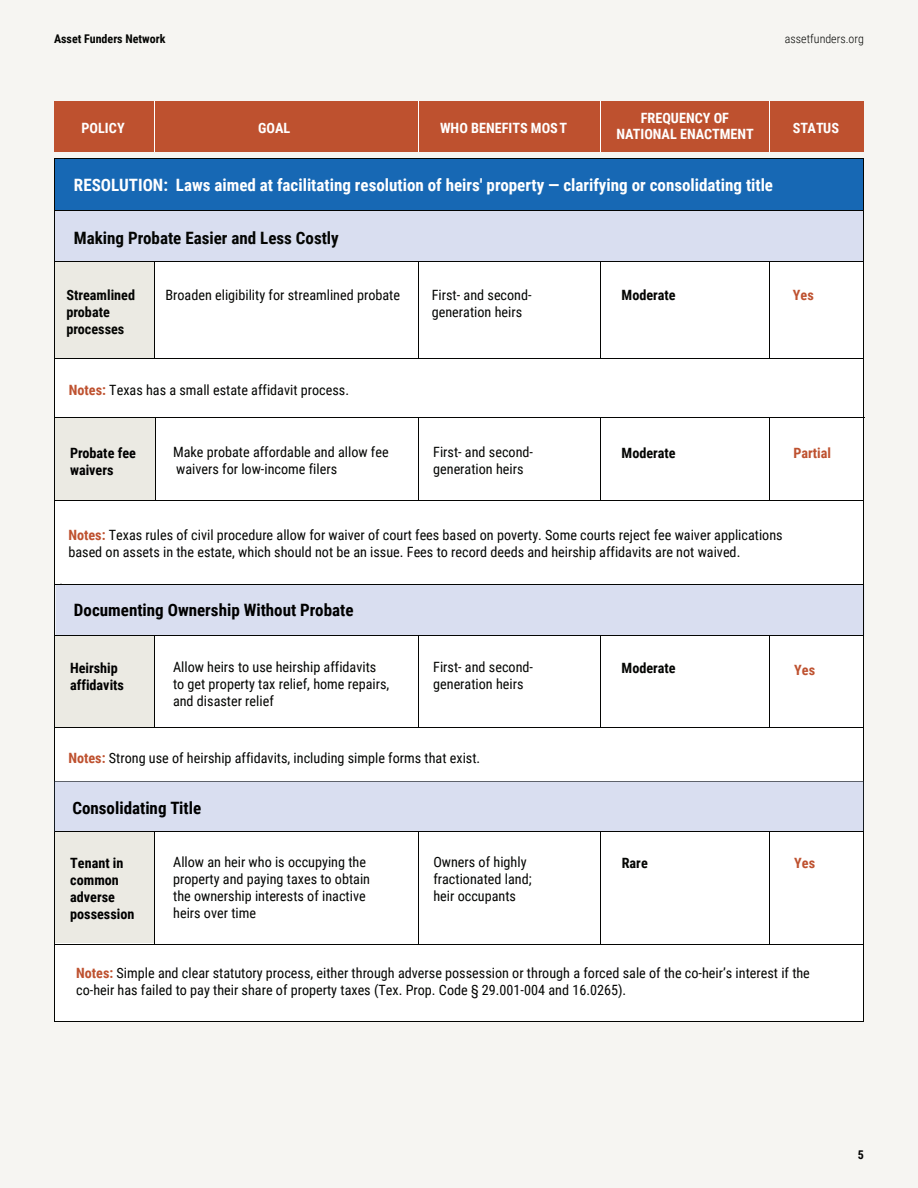
<style>
.page{position:relative;width:918px;height:1188px;background:#f6f5f2}
.page>*{position:absolute;margin:0;border:0;box-sizing:border-box;transform-origin:0 0}
.t1{font:700 16.95px "Roboto Condensed";color:#fff}
.t2{font:700 16.95px "Roboto Condensed";color:#000}
.t3{font:700 16.95px "Roboto Condensed";color:#040503}
.t4{font:14.25px/17px "Roboto Condensed";color:#040503}
.t5{font:700 14.25px/17px "Roboto Condensed";color:#000}
.t6{font:700 14.25px/15.6px "Roboto Condensed";color:#fff;text-align:center}
.t7{font:700 14.25px/17px "Roboto Condensed";color:#040503}
.t8{font:700 14.25px "Roboto Condensed";color:#be512f}
.t9{font:700 12px "Roboto Condensed";color:#040503}
.t10{font:300 12px "Roboto Condensed";color:#040503}
.t11{font:700 12px "Roboto Condensed";color:#000}
.s1{font-weight:700;color:#be512f}
</style>
<div class="page">
<div style="left:54px;top:246px;width:810px;height:776px;background:#fff"></div>
<div style="left:55px;top:832px;width:99px;height:111px;background:#ebeae3"></div>
<div style="left:55px;top:261px;width:99px;height:98px;background:#ebeae3"></div>
<div style="left:55px;top:418px;width:101px;height:83px;background:#ebeae3"></div>
<div style="left:55px;top:635px;width:99px;height:92px;background:#ebeae3"></div>
<div style="left:55px;top:211px;width:809px;height:50px;background:#d9def0"></div>
<div style="left:55px;top:159px;width:809px;height:51px;background:#1768b4"></div>
<div style="left:56px;top:585px;width:808px;height:51px;background:#d9def0"></div>
<hr style="left:864px;top:159px;width:1px;height:862px;background:#040503">
<hr style="left:55px;top:158px;width:809px;height:1px;background:#040503">
<hr style="left:55px;top:210px;width:809px;height:1px;background:#040503">
<hr style="left:55px;top:261px;width:809px;height:1px;background:#040503">
<hr style="left:55px;top:159px;width:1px;height:862px;background:#040503">
<hr style="left:154px;top:261px;width:1px;height:98px;background:#040503">
<hr style="left:418px;top:261px;width:1px;height:98px;background:#040503">
<hr style="left:600px;top:261px;width:1px;height:98px;background:#040503">
<hr style="left:769px;top:261px;width:1px;height:98px;background:#040503">
<hr style="left:154px;top:636px;width:1px;height:91px;background:#040503">
<hr style="left:154px;top:832px;width:1px;height:112px;background:#040503">
<hr style="left:418px;top:832px;width:1px;height:112px;background:#040503">
<hr style="left:600px;top:832px;width:1px;height:112px;background:#040503">
<hr style="left:769px;top:832px;width:1px;height:112px;background:#040503">
<hr style="left:155px;top:418px;width:1px;height:83px;background:#040503">
<hr style="left:418px;top:418px;width:1px;height:83px;background:#040503">
<hr style="left:600px;top:418px;width:1px;height:83px;background:#040503">
<hr style="left:769px;top:418px;width:1px;height:83px;background:#040503">
<hr style="left:418px;top:636px;width:1px;height:91px;background:#040503">
<hr style="left:600px;top:636px;width:1px;height:91px;background:#040503">
<hr style="left:769px;top:636px;width:1px;height:91px;background:#040503">
<div style="left:55px;top:101px;width:809px;height:50px;background:#be512f"></div>
<hr style="left:154px;top:101px;width:1px;height:50px;background:#fff">
<hr style="left:418px;top:101px;width:1px;height:50px;background:#fff">
<hr style="left:600px;top:101px;width:1px;height:50px;background:#fff">
<hr style="left:769px;top:101px;width:1px;height:50px;background:#fff">
<hr style="left:55px;top:584px;width:809px;height:1px;background:#040503">
<hr style="left:55px;top:358px;width:809px;height:1px;background:#040503">
<hr style="left:55px;top:636px;width:809px;height:1px;background:#040503">
<hr style="left:55px;top:727px;width:808px;height:1px;background:#040503">
<hr style="left:54px;top:500px;width:809px;height:1px;background:#040503">
<hr style="left:55px;top:418px;width:810px;height:1px;background:#040503">
<hr style="left:54px;top:1021px;width:810px;height:1px;background:#040503">
<hr style="left:864px;top:781px;width:1px;height:51px;background:#141a20">
<div style="left:55px;top:781px;width:809px;height:50px;background:#d9def0"></div>
<hr style="left:55px;top:831px;width:809px;height:1px;background:#040503">
<hr style="left:54px;top:944px;width:809px;height:1px;background:#040503">
<p class="t9" style="left:54px;top:31px;width:113px">Asset Funders Network</p>
<p class="t10" style="left:785px;top:31px;width:81px">assetfunders.org</p>
<p class="t6" style="left:81px;top:119px;width:45px">POLICY</p>
<p class="t6" style="left:616px;top:110px;width:139px">FREQUENCY OF<br>NATIONAL ENACTMENT</p>
<p class="t6" style="left:258px;top:119px;width:34px">GOAL</p>
<p class="t6" style="left:440px;top:119px;width:129px">WHO BENEFITS MOST</p>
<p class="t6" style="left:793px;top:119px;width:48px">STATUS</p>
<p class="t1" style="left:74px;top:173px;width:701px">RESOLUTION: Laws aimed at facilitating resolution of heirs' property — clarifying or consolidating title</p>
<p class="t3" style="left:74px;top:226px;width:266px">Making Probate Easier and Less Costly</p>
<p class="t7" style="left:66px;top:286px;width:70px">Streamlined probate processes</p>
<p class="t4" style="left:165px;top:286px;width:236px">Broaden eligibility for streamlined probate</p>
<p class="t4" style="left:69px;top:381px;width:282px"><span class="s1">Notes:</span> Texas has a small estate affidavit process.</p>
<p class="t4" style="left:432px;top:286px;width:101px">First- and second-</p>
<p class="t7" style="left:622px;top:286px;width:56px">Moderate</p>
<p class="t4" style="left:432px;top:303px;width:92px">generation heirs</p>
<p class="t4" style="left:173px;top:443px;width:217px">Make probate affordable and allow fee waivers for low-income filers</p>
<p class="t5" style="left:70px;top:444px;width:67px">Probate fee waivers</p>
<p class="t4" style="left:433px;top:443px;width:101px">First- and second-</p>
<p class="t7" style="left:622px;top:444px;width:56px">Moderate</p>
<p class="t4" style="left:433px;top:460px;width:92px">generation heirs</p>
<p class="t8" style="left:793px;top:285px;width:23px">Yes</p>
<p class="t8" style="left:793px;top:443px;width:39px">Partial</p>
<p class="t4" style="left:68px;top:526px;width:716px"><span class="s1">Notes:</span> Texas rules of civil procedure allow for waiver of court fees based on poverty. Some courts reject fee waiver applications based on assets in the estate, which should not be an issue. Fees to record deeds and heirship affidavits are not waived.</p>
<p class="t2" style="left:74px;top:598px;width:281px">Documenting Ownership Without Probate</p>
<p class="t4" style="left:173px;top:658px;width:218px">Allow heirs to use heirship affidavits to get property tax relief, home repairs, and disaster relief</p>
<p class="t5" style="left:70px;top:659px;width:55px">Heirship affidavits</p>
<p class="t4" style="left:433px;top:658px;width:101px">First- and second-</p>
<p class="t7" style="left:622px;top:659px;width:56px">Moderate</p>
<p class="t4" style="left:433px;top:675px;width:92px">generation heirs</p>
<p class="t8" style="left:794px;top:660px;width:23px">Yes</p>
<p class="t4" style="left:68px;top:749px;width:413px"><span class="s1">Notes:</span> Strong use of heirship affidavits, including simple forms that exist.</p>
<p class="t2" style="left:72px;top:796px;width:130px">Consolidating Title</p>
<p class="t5" style="left:70px;top:854px;width:66px">Tenant in common adverse possession</p>
<p class="t4" style="left:433px;top:853px;width:95px">Owners of highly</p>
<p class="t7" style="left:622px;top:854px;width:28px">Rare</p>
<p class="t4" style="left:173px;top:853px;width:198px">Allow an heir who is occupying the property and paying taxes to obtain the ownership interests of inactive heirs over time</p>
<p class="t4" style="left:433px;top:870px;width:100px">fractionated land; heir occupants</p>
<p class="t8" style="left:794px;top:853px;width:23px">Yes</p>
<p class="t4" style="left:76px;top:964px;width:735px"><span class="s1">Notes:</span> Simple and clear statutory process, either through adverse possession or through a forced sale of the co-heir’s interest if the co-heir has failed to pay their share of property taxes (Tex. Prop. Code § 29.001-004 and 16.0265).</p>
<p class="t11" style="left:858px;top:1146px;width:8px">5</p>
</div>
